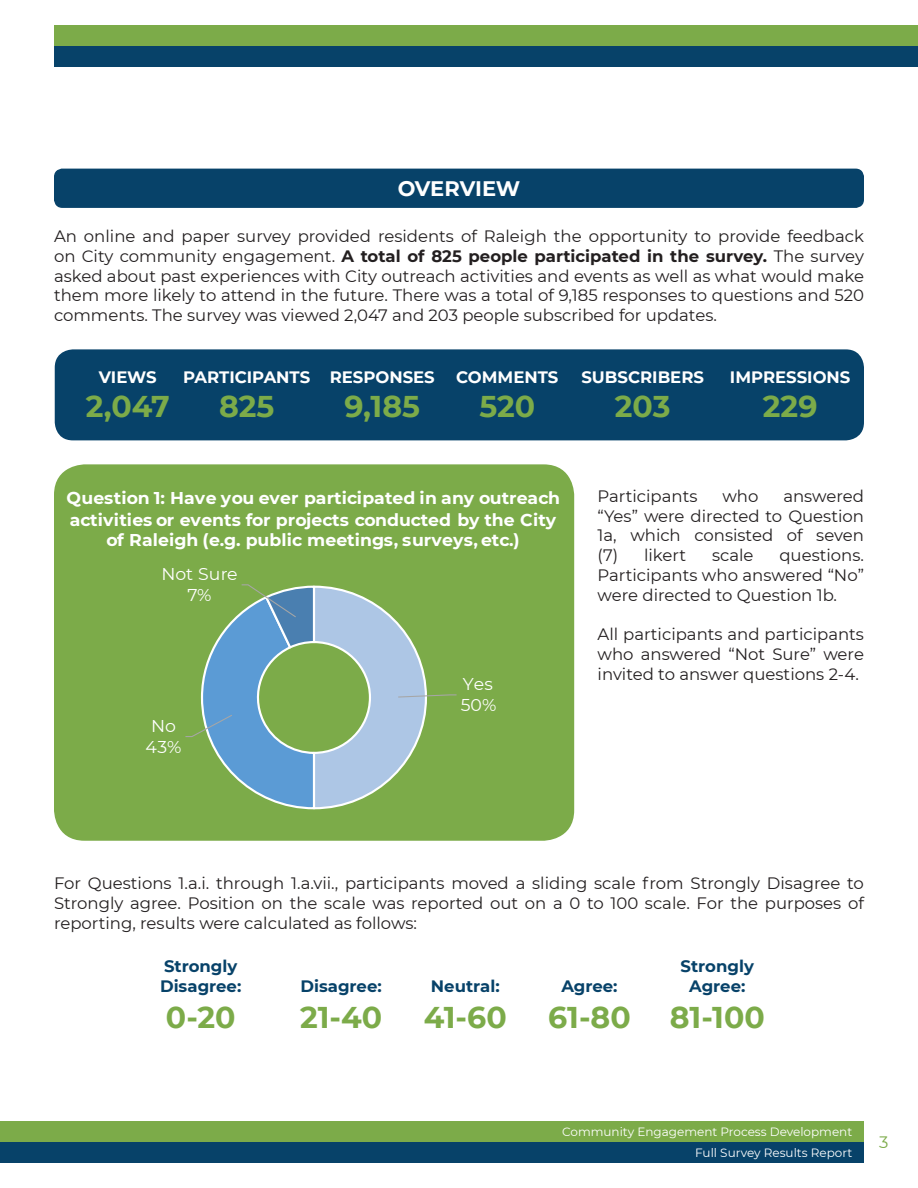
<style>
.page{position:relative;width:918px;height:1188px;background:#fff}
.page>*{position:absolute;margin:0;border:0;box-sizing:border-box;transform-origin:0 0}
.t1{font:700 30px "Montserrat";color:#7cab49}
.t2{font:700 21px "Montserrat";letter-spacing:-.01em;color:#fff}
.t3{font:700 17.1px/20.9px "Montserrat";color:#fff;text-align:center}
.t4{font:17.1px/21.3px "Montserrat";color:#fff;text-align:center}
.t5{font:16.5px/19.8px "Montserrat";color:#231f20;text-align:justify}
.t6{font:700 16.5px "Montserrat";color:#fff}
.t7{font:700 16.5px/19.8px "Montserrat";color:#074269}
.t8{font:16.5px "Montserrat";color:#7cab49}
.t9{font:12px "Montserrat";color:#fff}
.s1{font-weight:700}
</style>
<div class="page">
<div style="left:54px;top:25px;width:864px;height:21px;background:#7cab49"></div>
<div style="left:0;top:1121px;width:864px;height:21px;background:#7cab49"></div>
<div style="left:54px;top:46px;width:864px;height:21px;background:#074269"></div>
<div style="left:0;top:1142px;width:864px;height:21px;background:#074269"></div>
<div style="left:55px;top:169px;width:808px;height:38px;background:#074269;border-radius:8px"></div>
<div style="left:54px;top:169px;width:810px;height:39px;border:2px solid #074269;border-radius:8px"></div>
<div style="left:54px;top:464px;width:520px;height:377px;background:#7cab49;border-radius:31px"></div>
<div style="left:55px;top:349px;width:809px;height:91px;background:#074269;border-radius:18px"></div>
<svg style="left:185px;top:584px;width:272px;height:226px"></svg>
<p class="t2" style="left:398px;top:173px;width:124px">OVERVIEW</p>
<p class="t5" style="left:54px;top:226px;width:812px">An online and paper survey provided residents of Raleigh the opportunity to provide feedback on City community engagement. <span class="s1">A total of 825 people participated in the survey.</span> The survey asked about past experiences with City outreach activities and events as well as what would make them more likely to attend in the future. There was a total of 9,185 responses to questions and 520 comments. The survey was viewed 2,047 and 203 people subscribed for updates.</p>
<p class="t6" style="left:99px;top:365px;width:59px">VIEWS</p>
<p class="t1" style="left:86px;top:385px;width:85px">2,047</p>
<p class="t6" style="left:183px;top:365px;width:128px">PARTICIPANTS</p>
<p class="t1" style="left:219px;top:385px;width:57px">825</p>
<p class="t6" style="left:330px;top:365px;width:107px">RESPONSES</p>
<p class="t1" style="left:345px;top:385px;width:77px">9,185</p>
<p class="t6" style="left:456px;top:365px;width:104px">COMMENTS</p>
<p class="t1" style="left:479px;top:385px;width:57px">520</p>
<p class="t6" style="left:581px;top:365px;width:124px">SUBSCRIBERS</p>
<p class="t1" style="left:615px;top:385px;width:57px">203</p>
<p class="t6" style="left:730px;top:365px;width:122px">IMPRESSIONS</p>
<p class="t1" style="left:763px;top:385px;width:56px">229</p>
<p class="t3" style="left:66px;top:487px;width:495px">Question 1: Have you ever participated in any outreach activities or events for projects conducted by the City of Raleigh (e.g. public meetings, surveys, etc.)</p>
<p class="t4" style="left:161px;top:563px;width:78px">Not Sure<br>7%</p>
<p class="t4" style="left:146px;top:715px;width:37px">No<br>43%</p>
<p class="t4" style="left:461px;top:672px;width:37px;text-align:left">Yes<br>50%</p>
<p class="t5" style="left:598px;top:485px;width:268px;text-indent:186px">answered “Yes” were directed to Question 1a, which consisted of seven (7) likert</p>
<p class="t5" style="left:598px;top:485px;width:101px">Participants</p>
<p class="t5" style="left:722px;top:485px;width:38px">who</p>
<p class="t5" style="left:598px;top:545px;width:268px;text-indent:182px">questions.<br>Participants who answered “No” were directed to Question 1b.</p>
<p class="t5" style="left:598px;top:624px;width:268px">All participants and participants who answered “Not Sure” were invited to answer questions 2-4.</p>
<p class="t5" style="left:712px;top:545px;width:43px">scale</p>
<p class="t5" style="left:54px;top:873px;width:812px">For Questions 1.a.i. through 1.a.vii., participants moved a sliding scale from Strongly Disagree to Strongly agree. Position on the scale was reported out on a 0 to 100 scale. For the purposes of reporting, results were calculated as follows:</p>
<p class="t7" style="left:160px;top:956px;width:83px">Strongly<br>Disagree:</p>
<p class="t1" style="left:166px;top:996px;width:71px">0-20</p>
<p class="t7" style="left:681px;top:956px;width:75px">Strongly</p>
<p class="t7" style="left:689px;top:975px;width:58px">Agree:</p>
<p class="t1" style="left:670px;top:996px;width:97px">81-100</p>
<p class="t7" style="left:300px;top:975px;width:83px">Disagree:</p>
<p class="t1" style="left:300px;top:996px;width:84px">21-40</p>
<p class="t7" style="left:431px;top:975px;width:70px">Neutral:</p>
<p class="t1" style="left:424px;top:996px;width:84px">41-60</p>
<p class="t7" style="left:561px;top:975px;width:58px">Agree:</p>
<p class="t1" style="left:548px;top:996px;width:84px">61-80</p>
<p class="t9" style="left:562px;top:1123px;width:292px">Community Engagement Process Development</p>
<p class="t9" style="left:695px;top:1144px;width:159px">Full Survey Results Report</p>
<p class="t8" style="left:879px;top:1130px;width:11px">3</p>
</div>
